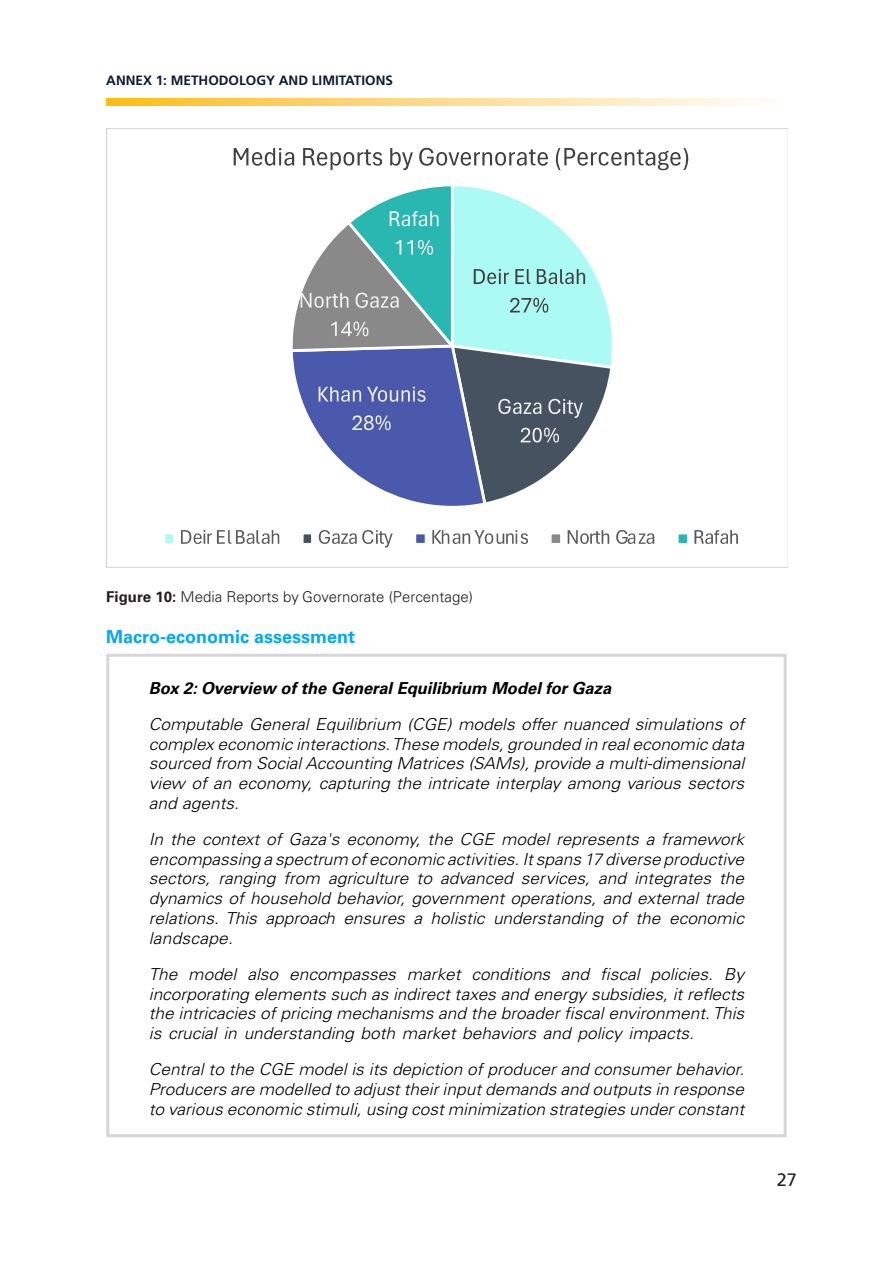
<style>
.page{position:relative;width:893px;height:1263px;background:#fff}
.page>*{position:absolute;margin:0;border:0;box-sizing:border-box;transform-origin:0 0}
.Black_small_Header_a1{font:700 18px "Univers";color:#00a8f5}
.t1{font:18px "Frutiger LT Std";color:#231f20}
.italic_body{font:italic 300 16.5px/19.8px "Univers LT Std";color:#000;text-align:justify;scale:1.05 1}
.italic_body-2{font:italic 700 16.5px "Univers LT Std";color:#000}
.t2{font:300 15px "Univers";color:#231f20}
.Heading_1{font:700 13.5px "Frutiger LT Std";color:#0e1c2f}
.s1{font-weight:700}
</style>
<div class="page">
<svg style="left:106px;top:128px;width:681px;height:439px"></svg>
<svg style="left:234px;top:148px;width:60px;height:18px"></svg>
<svg style="left:303px;top:148px;width:79px;height:22px"></svg>
<svg style="left:390px;top:148px;width:23px;height:22px"></svg>
<svg style="left:419px;top:148px;width:129px;height:18px"></svg>
<svg style="left:556px;top:148px;width:132px;height:22px"></svg>
<div style="left:106px;top:654px;width:681px;height:483px;border:3px solid #d5d6d8"></div>
<svg style="left:106px;top:98px;width:648px;height:7px;background:#fedb8a"></svg>
<p class="Heading_1" style="left:106px;top:72px;width:288px">ANNEX 1: METHODOLOGY AND LIMITATIONS</p>
<p class="t2" style="left:106px;top:588px;width:368px"><span class="s1">Figure 10:</span> Media Reports by Governorate (Percentage)</p>
<p class="Black_small_Header_a1" style="left:106px;top:626px;width:250px">Macro-economic assessment</p>
<p class="italic_body-2" style="left:149px;top:678px;width:464px">Box 2: Overview of the General Equilibrium Model for Gaza</p>
<p class="italic_body" style="left:149px;top:714px;width:568px">Computable General Equilibrium (CGE) models offer nuanced simulations of complex economic interactions. These models, grounded in real economic data sourced from Social Accounting Matrices (SAMs), provide a multi-dimensional view of an economy, capturing the intricate interplay among various sectors and agents.</p>
<p class="italic_body" style="left:149px;top:829px;width:568px">In the context of Gaza's economy, the CGE model represents a framework encompassing a spectrum of economic activities. It spans 17 diverse productive sectors, ranging from agriculture to advanced services, and integrates the dynamics of household behavior, government operations, and external trade relations. This approach ensures a holistic understanding of the economic landscape.</p>
<p class="italic_body" style="left:149px;top:964px;width:568px">The model also encompasses market conditions and fiscal policies. By incorporating elements such as indirect taxes and energy subsidies, it reflects the intricacies of pricing mechanisms and the broader fiscal environment. This is crucial in understanding both market behaviors and policy impacts.</p>
<p class="italic_body" style="left:149px;top:1059px;width:568px">Central to the CGE model is its depiction of producer and consumer behavior.<br>Producers are modelled to adjust their input demands and outputs in response to various economic stimuli, using cost minimization strategies under constant</p>
<p class="t1" style="left:777px;top:1169px;width:22px">27</p>
</div>
